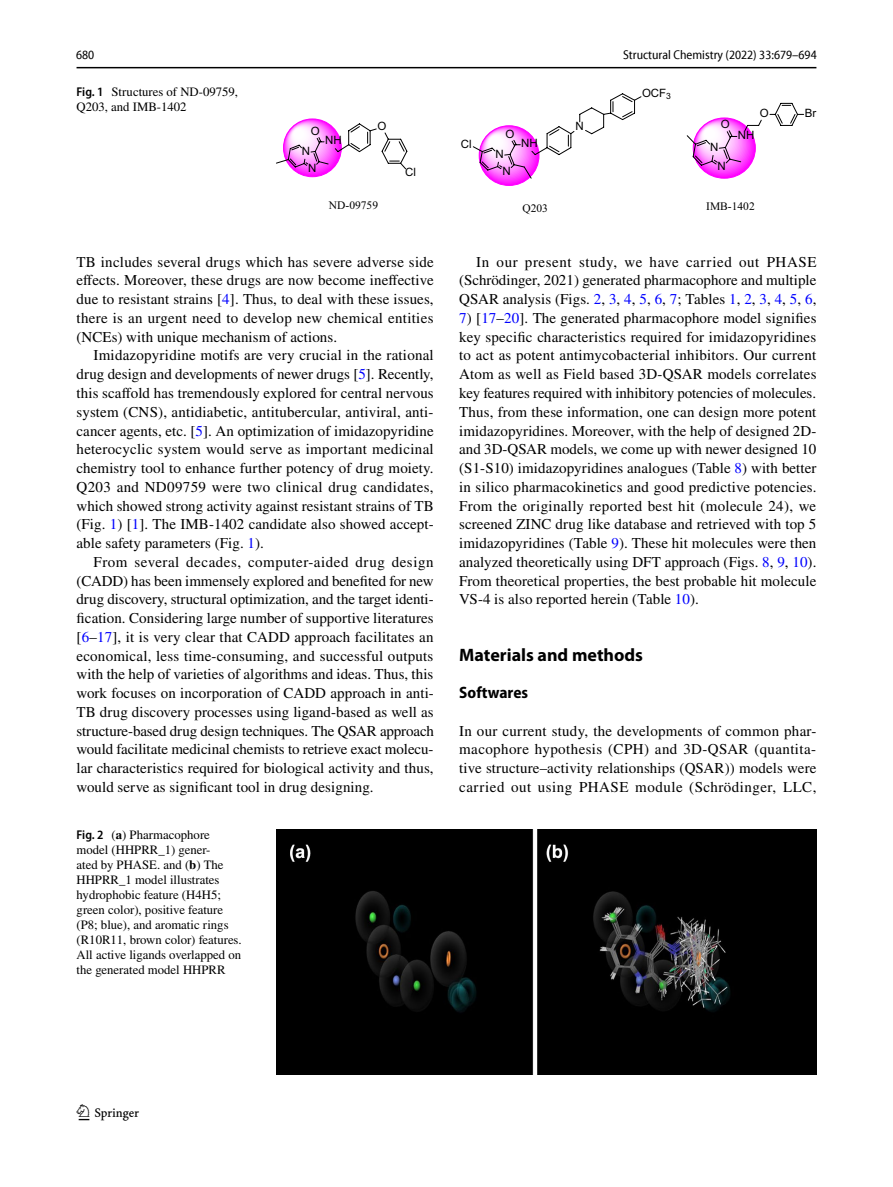
<style>
.page{position:relative;width:893px;height:1187px;background:#fff}
.page>*{position:absolute;margin:0;border:0;box-sizing:border-box;transform-origin:0 0}
.t1{font:22.5px "Springnew Regular 2";color:#000}
.t2{font:700 18px "Myriad Pro";color:#000}
.t3{font:700 semi-condensed 16.5px "Myriad Pro";color:#000}
.t4{font:15px/18.8px "STIX";letter-spacing:.005em;color:#000;text-align:justify}
.t5{font:12.75px/15px "STIX";color:#000}
.t6{font:semi-condensed 12.75px "Myriad Pro Unic";color:#000}
.t7{font:11.55px/16.5px "Arial";color:#000;text-align:center}
.t8{font:11.55px "Times New Roman";color:#000}
.s1{font-family:"Myriad Pro";font-weight:600;font-stretch:semi-condensed}
.s2{color:#00f}
.s3{font-weight:700}
</style>
<div class="page">
<hr style="left:77px;top:67px;width:739px;height:1px;background:#000">
<svg style="left:694px;top:119px;width:59px;height:57px"></svg>
<svg style="left:695px;top:120px;width:54px;height:52px"></svg>
<div style="left:287px;top:122px;width:42px;height:42px;background:#ff86ff;border-radius:50%"></div>
<svg style="left:276px;top:123px;width:132px;height:47px"></svg>
<svg style="left:686px;top:102px;width:118px;height:64px"></svg>
<svg style="left:472px;top:93px;width:170px;height:86px"></svg>
<img style="left:276px;top:829px;width:540px;height:244px">
<p class="t6" style="left:76px;top:50px;width:20px">680</p>
<p class="t6" style="left:623px;top:50px;width:195px">Structural Chemistry (2022) 33:679–694</p>
<p class="t5" style="left:77px;top:85px;width:163px"><span class="s1">Fig. 1</span> Structures of ND-09759,<br>Q203, and IMB-1402</p>
<p class="t7" style="left:642px;top:84px;width:31px">OCF<sub>3</sub></p>
<p class="t7" style="left:760px;top:105px;width:10px">O</p>
<p class="t7" style="left:805px;top:105px;width:13px">Br</p>
<p class="t7" style="left:311px;top:122px;width:10px">O</p>
<p class="t7" style="left:325px;top:132px;width:18px">NH</p>
<p class="t7" style="left:302px;top:143px;width:16px">N<br>N</p>
<p class="t7" style="left:378px;top:118px;width:10px">O</p>
<p class="t7" style="left:405px;top:163px;width:12px">Cl</p>
<p class="t7" style="left:505px;top:125px;width:10px">O</p>
<p class="t7" style="left:461px;top:135px;width:12px">Cl</p>
<p class="t7" style="left:521px;top:135px;width:18px">NH</p>
<p class="t7" style="left:496px;top:146px;width:17px">N<br>N</p>
<p class="t7" style="left:576px;top:117px;width:10px">N</p>
<p class="t7" style="left:721px;top:116px;width:10px">O</p>
<p class="t7" style="left:717px;top:138px;width:10px;line-height:18.8px;text-align:left;text-indent:-7px">N<br>N</p>
<p class="t7" style="left:738px;top:127px;width:18px">NH</p>
<p class="t8" style="left:329px;top:201px;width:51px">ND-09759</p>
<p class="t8" style="left:522px;top:204px;width:27px">Q203</p>
<p class="t8" style="left:706px;top:202px;width:50px">IMB-1402</p>
<p class="t4" style="left:77px;top:253px;width:359px">TB includes several drugs which has severe adverse side effects. Moreover, these drugs are now become ineffective due to resistant strains [<span class="s2">4</span>]. Thus, to deal with these issues, there is an urgent need to develop new chemical entities (NCEs) with unique mechanism of actions.</p>
<p class="t4" style="left:77px;top:347px;width:359px;text-indent:17px">Imidazopyridine motifs are very crucial in the rational drug design and developments of newer drugs [<span class="s2">5</span>]. Recently, this scaffold has tremendously explored for central nervous system (CNS), antidiabetic, antitubercular, antiviral, anti&shy;cancer agents, etc. [<span class="s2">5</span>]. An optimization of imidazopyridine heterocyclic system would serve as important medicinal chemistry tool to enhance further potency of drug moiety.<br>Q203 and ND09759 were two clinical drug candidates, which showed strong activity against resistant strains of TB (Fig. <span class="s2">1</span>) [<span class="s2">1</span>]. The IMB-1402 candidate also showed accept&shy;able safety parameters (Fig. <span class="s2">1</span>).</p>
<p class="t4" style="left:77px;top:553px;width:359px;text-indent:17px">From several decades, computer-aided drug design (CADD) has been immensely explored and benefited for new drug discovery, structural optimization, and the target identi&shy;fication. Considering large number of supportive literatures [<span class="s2">6</span>–<span class="s2">17</span>], it is very clear that CADD approach facilitates an economical, less time-consuming, and successful outputs with the help of varieties of algorithms and ideas. Thus, this work focuses on incorporation of CADD approach in anti-TB drug discovery processes using ligand-based as well as structure-based drug design techniques. The QSAR approach would facilitate medicinal chemists to retrieve exact molecu&shy;lar characteristics required for biological activity and thus, would serve as significant tool in drug designing.</p>
<p class="t4" style="left:459px;top:253px;width:359px;text-indent:17px">In our present study, we have carried out PHASE (Schrödinger, 2021) generated pharmacophore and multiple QSAR analysis (Figs. <span class="s2">2</span>, <span class="s2">3</span>, <span class="s2">4</span>, <span class="s2">5</span>, <span class="s2">6</span>, <span class="s2">7</span>; Tables <span class="s2">1</span>, <span class="s2">2</span>, <span class="s2">3</span>, <span class="s2">4</span>, <span class="s2">5</span>, <span class="s2">6</span>,</p>
<p class="t4" style="left:459px;top:309px;width:359px"><span class="s2">7</span>) [<span class="s2">17</span>–<span class="s2">20</span>]. The generated pharmacophore model signifies key specific characteristics required for imidazopyridines to act as potent antimycobacterial inhibitors. Our current Atom as well as Field based 3D-QSAR models correlates key features required with inhibitory potencies of molecules.<br>Thus, from these information, one can design more potent imidazopyridines. Moreover, with the help of designed 2D&shy;and 3D-QSAR models, we come up with newer designed 10 (S1-S10) imidazopyridines analogues (Table <span class="s2">8</span>) with better in silico pharmacokinetics and good predictive potencies.<br>From the originally reported best hit (molecule 24), we screened ZINC drug like database and retrieved with top 5 imidazopyridines (Table <span class="s2">9</span>). These hit molecules were then analyzed theoretically using DFT approach (Figs. <span class="s2">8</span>, <span class="s2">9</span>, <span class="s2">10</span>).<br>From theoretical properties, the best probable hit molecule VS-4 is also reported herein (Table <span class="s2">10</span>).</p>
<p class="t2" style="left:459px;top:642px;width:185px">Materials and methods</p>
<p class="t3" style="left:459px;top:683px;width:70px">Softwares</p>
<p class="t4" style="left:459px;top:722px;width:359px">In our current study, the developments of common phar&shy;macophore hypothesis (CPH) and 3D-QSAR (quantita&shy;tive structure–activity relationships (QSAR)) models were carried out using PHASE module (Schrödinger, LLC,</p>
<p class="t5" style="left:77px;top:827px;width:167px"><span class="s1">Fig. 2</span> (<span class="s3">a</span>) Pharmacophore model (HHPRR_1) gener-<br>ated by PHASE. and (<span class="s3">b</span>) The<br>HHPRR_1 model illustrates hydrophobic feature (H4H5; green color), positive feature (P8; blue), and aromatic rings (R10R11, brown color) features.<br>All active ligands overlapped on the generated model HHPRR</p>
<h1 class="t1" style="left:79px;top:1104px;width:62px">1 3</h1>
</div>
